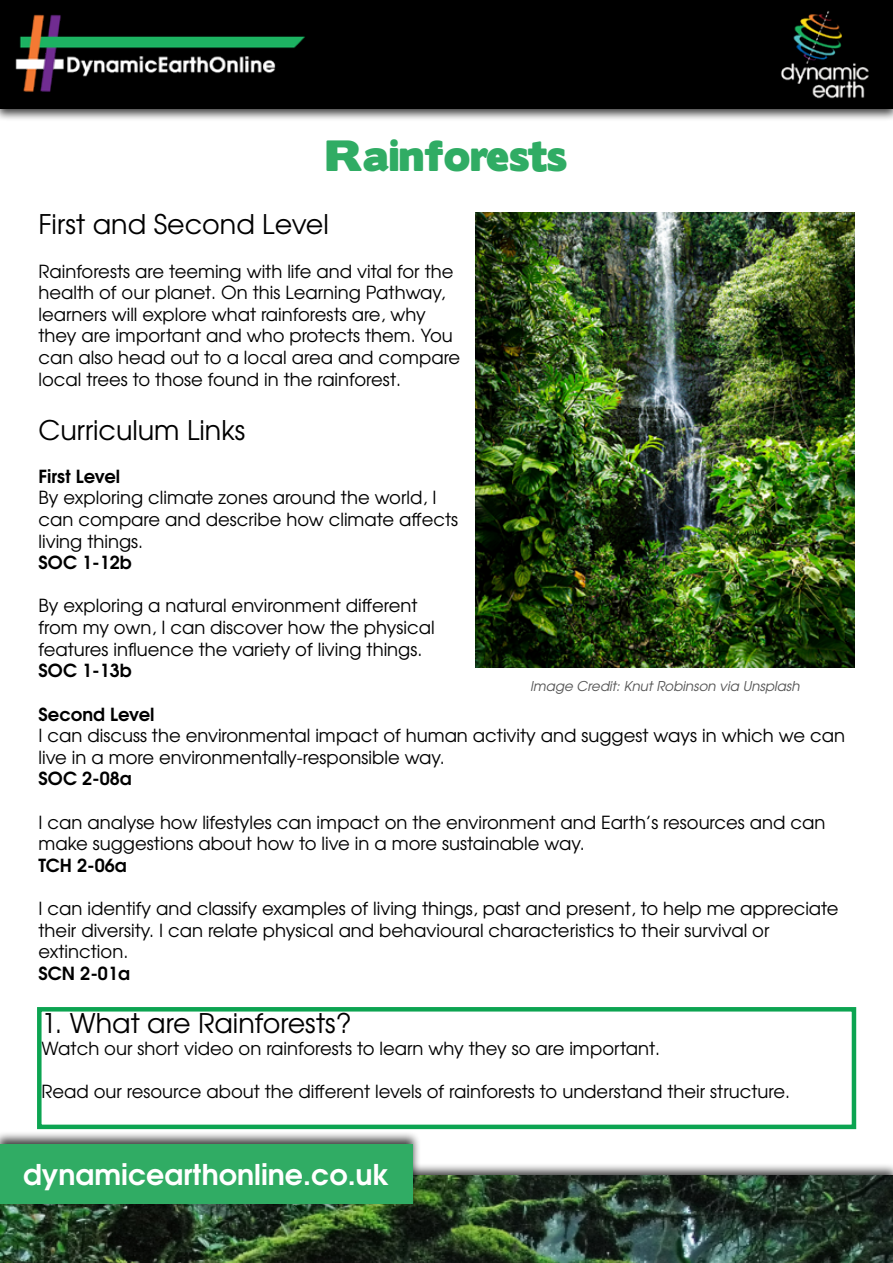
<style>
.page{position:relative;width:893px;height:1263px;background:#fff}
.page>*{position:absolute;margin:0;border:0;box-sizing:border-box;transform-origin:0 0}
.t1{font:39px "Boris Black Bloxx";color:#30ac64}
.t2{font:700 28.5px "Te X Gyre Adventor";color:#fff}
.t3{font:27px "Te X Gyre Adventor";color:#000}
.t4{font:18px/21.6px "Te X Gyre Adventor";color:#000}
.t5{font:700 18px "Te X Gyre Adventor";color:#000}
.t6{font:italic 13.5px "Te X Gyre Adventor";color:#555}
</style>
<div class="page">
<div style="left:0;top:0;width:893px;height:122px;background:#000;opacity:.75"></div>
<div style="left:0;top:0;width:893px;height:108px;background:#000"></div>
<div style="left:0;top:1163px;width:893px;height:100px;background:#000;opacity:.75"></div>
<img style="left:0;top:1176px;width:893px;height:87px">
<img style="left:15px;top:14px;width:290px;height:78px">
<img style="left:781px;top:11px;width:88px;height:88px">
<div style="left:0;top:1131px;width:421px;height:76px;background:#000;opacity:.75"></div>
<div style="left:0;top:1144px;width:412px;height:59px;background:#30ac64"></div>
<img style="left:475px;top:213px;width:380px;height:454px">
<div style="left:37px;top:1007px;width:819px;height:122px;border:4px solid #0ca451"></div>
<h1 class="t1" style="left:326px;top:126px;width:243px">Rainforests</h1>
<h3 class="t3" style="left:39px;top:203px;width:292px">First and Second Level</h3>
<p class="t4" style="left:39px;top:259px;width:423px">Rainforests are teeming with life and vital for the health of our planet. On this Learning Pathway, learners will explore what rainforests are, why they are important and who protects them. You can also head out to a local area and compare local trees to those found in the rainforest.</p>
<h3 class="t3" style="left:39px;top:408px;width:208px">Curriculum Links</h3>
<p class="t5" style="left:39px;top:461px;width:83px">First Level</p>
<p class="t4" style="left:39px;top:486px;width:421px">By exploring climate zones around the world, I can compare and describe how climate affects living things.</p>
<p class="t5" style="left:39px;top:547px;width:95px">SOC 1-12b</p>
<p class="t4" style="left:39px;top:594px;width:398px">By exploring a natural environment different from my own, I can discover how the physical features influence the variety of living things.</p>
<p class="t5" style="left:39px;top:655px;width:95px">SOC 1-13b</p>
<p class="t5" style="left:39px;top:698px;width:118px">Second Level</p>
<p class="t4" style="left:39px;top:723px;width:808px">I can discuss the environmental impact of human activity and suggest ways in which we can live in a more environmentally-responsible way.</p>
<p class="t5" style="left:39px;top:763px;width:95px">SOC 2-08a</p>
<p class="t4" style="left:39px;top:810px;width:788px">I can analyse how lifestyles can impact on the environment and Earth’s resources and can make suggestions about how to live in a more sustainable way.</p>
<p class="t5" style="left:39px;top:849px;width:90px">TCH 2-06a</p>
<p class="t4" style="left:39px;top:896px;width:802px">I can identify and classify examples of living things, past and present, to help me appreciate their diversity. I can relate physical and behavioural characteristics to their survival or extinction.</p>
<p class="t5" style="left:39px;top:957px;width:93px">SCN 2-01a</p>
<p class="t6" style="left:530px;top:675px;width:271px">Image Credit: Knut Robinson via Unsplash</p>
<h3 class="t3" style="left:42px;top:1002px;width:312px">1. What are Rainforests?</h3>
<p class="t4" style="left:42px;top:1036px;width:620px">Watch our short video on rainforests to learn why they so are important.</p>
<p class="t4" style="left:42px;top:1079px;width:750px">Read our resource about the different levels of rainforests to understand their structure.</p>
<h2 class="t2" style="left:23px;top:1150px;width:368px">dynamicearthonline.co.uk</h2>
</div>
